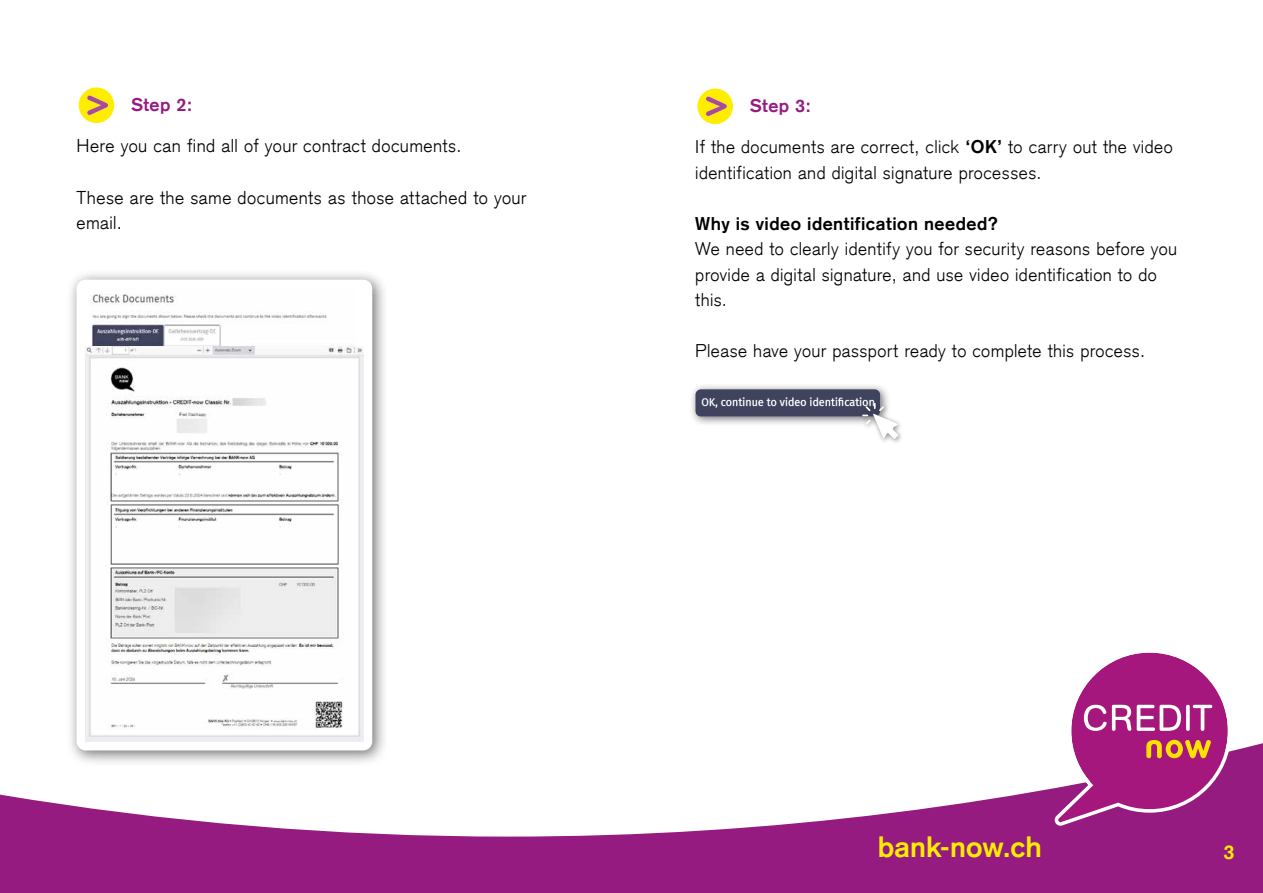
<style>
.page{position:relative;width:1263px;height:893px;background:#fff}
.page>*{position:absolute;margin:0;border:0;box-sizing:border-box;transform-origin:0 0}
.t1{font:700 28.65px "Credit Suisse Type";letter-spacing:.005em;color:#ffed00}
.t2{font:700 19.8px "Credit Suisse Type";color:#ffed00}
.t3{font:300 18.15px/25.8px "Credit Suisse Type";letter-spacing:.025em;color:#000}
.t4{font:300 18px/25.5px "Credit Suisse Type";letter-spacing:.025em;color:#000}
.t5{font:700 18px "Credit Suisse Type";letter-spacing:.03em;color:#000}
.t6{font:700 18px "Credit Suisse Type";letter-spacing:.025em;color:#951b81}
.s1{font-weight:700}
</style>
<div class="page">
<svg style="left:0;top:743px;width:1263px;height:150px;fill:#951b81"></svg>
<svg style="left:1055px;top:652px;width:176px;height:174px"></svg>
<svg style="left:79px;top:87px;width:35px;height:36px"></svg>
<svg style="left:697px;top:89px;width:36px;height:35px"></svg>
<div style="left:66px;top:269px;width:322px;height:497px;background:#000;opacity:.55"></div>
<div style="left:77px;top:280px;width:295px;height:470px;background:#fff;border-radius:9px"></div>
<img style="left:85px;top:346px;width:278px;height:395px">
<img style="left:90px;top:294px;width:237px;height:52px">
<div style="left:688px;top:383px;width:202px;height:44px;background:#000;opacity:.55"></div>
<img style="left:695px;top:389px;width:185px;height:28px">
<div style="left:859px;top:400px;width:45px;height:45px;background:#000;opacity:.45"></div>
<svg style="left:862px;top:403px;width:36px;height:36px"></svg>
<p class="t6" style="left:131px;top:94px;width:62px">Step 2:</p>
<p class="t3" style="left:77px;top:133px;width:386px">Here you can find all of your contract documents.</p>
<p class="t3" style="left:77px;top:184px;width:451px">These are the same documents as those attached to your email.</p>
<p class="t6" style="left:750px;top:95px;width:62px">Step 3:</p>
<p class="t4" style="left:695px;top:134px;width:479px">If the documents are correct, click <span class="s1">‘OK’</span> to carry out the video identification and digital signature processes.</p>
<p class="t5" style="left:695px;top:213px;width:304px">Why is video identification needed?</p>
<p class="t4" style="left:695px;top:236px;width:483px">We need to clearly identify you for security reasons before you provide a digital signature, and use video identification to do this.</p>
<p class="t4" style="left:695px;top:338px;width:451px">Please have your passport ready to complete this process.</p>
<h1 class="t1" style="left:878px;top:830px;width:165px">bank-now.ch</h1>
<p class="t2" style="left:1223px;top:841px;width:12px">3</p>
</div>
